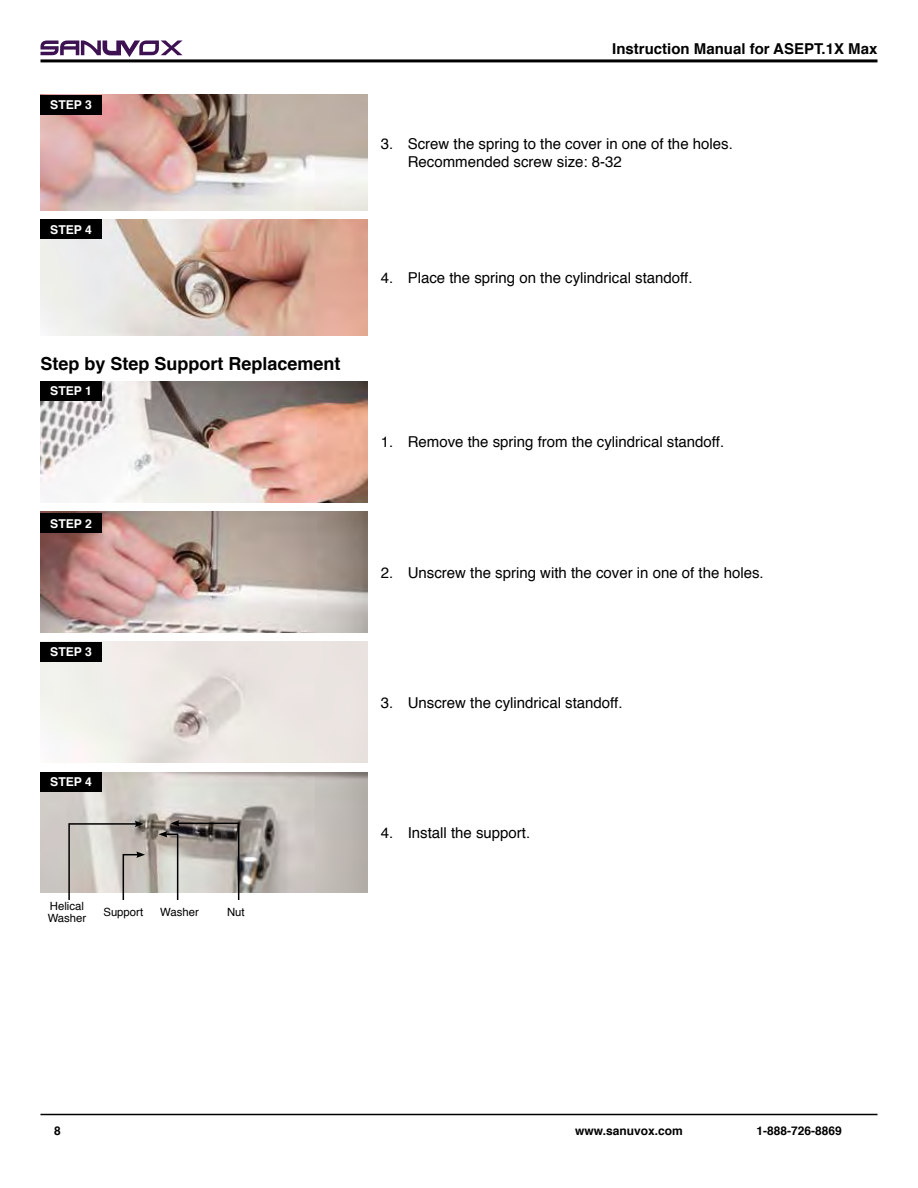
<style>
.page{position:relative;width:918px;height:1188px;background:#fff}
.page>*{position:absolute;margin:0;border:0;box-sizing:border-box;transform-origin:0 0}
.t1{font:700 18px "Helvetica";color:#000}
.t2{font:15px/18px "Helvetica";color:#000}
.t3{font:700 15px "Helvetica";color:#000}
.t4{font:700 12.15px "Helvetica";color:#fff}
.t5{font:700 12px "Helvetica";color:#000}
.t6{font:11.4px/12px "Helvetica";color:#000}
</style>
<div class="page">
<svg style="left:40px;top:41px;width:143px;height:16px"></svg>
<hr style="left:40px;top:59px;width:838px;height:3px;background:#000">
<hr style="left:40px;top:1114px;width:838px;height:1px;background:#000">
<img style="left:40px;top:381px;width:327px;height:121px">
<img style="left:40px;top:512px;width:327px;height:120px">
<img style="left:40px;top:642px;width:327px;height:120px">
<img style="left:40px;top:772px;width:327px;height:121px">
<svg style="left:68px;top:821px;width:77px;height:79px;background:#c7c3be"></svg>
<svg style="left:159px;top:820px;width:81px;height:80px;background:#a9a6a1"></svg>
<img style="left:40px;top:94px;width:327px;height:116px">
<img style="left:40px;top:220px;width:327px;height:116px">
<div style="left:40px;top:381px;width:62px;height:20px;background:#000"></div>
<div style="left:40px;top:513px;width:62px;height:20px;background:#000"></div>
<div style="left:40px;top:642px;width:62px;height:19px;background:#000"></div>
<div style="left:40px;top:772px;width:62px;height:20px;background:#000"></div>
<div style="left:40px;top:95px;width:62px;height:20px;background:#000"></div>
<div style="left:40px;top:220px;width:62px;height:19px;background:#000"></div>
<p class="t4" style="left:50px;top:95px;width:43px">STEP 3</p>
<p class="t4" style="left:50px;top:220px;width:43px">STEP 4</p>
<p class="t1" style="left:40px;top:349px;width:302px">Step by Step Support Replacement</p>
<p class="t4" style="left:50px;top:381px;width:43px">STEP 1</p>
<p class="t4" style="left:50px;top:514px;width:43px">STEP 2</p>
<p class="t4" style="left:50px;top:642px;width:43px">STEP 3</p>
<p class="t4" style="left:50px;top:772px;width:43px">STEP 4</p>
<p class="t6" style="left:48px;top:901px;width:40px">Helical<br>Washer</p>
<p class="t6" style="left:103px;top:907px;width:41px">Support</p>
<p class="t6" style="left:160px;top:907px;width:40px">Washer</p>
<p class="t6" style="left:227px;top:907px;width:19px">Nut</p>
<p class="t3" style="left:612px;top:37px;width:267px">Instruction Manual for ASEPT.1X Max</p>
<p class="t2" style="left:408px;top:135px;width:327px;text-indent:-27px">3. Screw the spring to the cover in one of the holes.<br>Recommended screw size: 8-32</p>
<p class="t2" style="left:381px;top:269px;width:313px">4. Place the spring on the cylindrical standoff.</p>
<p class="t2" style="left:381px;top:434px;width:345px">1. Remove the spring from the cylindrical standoff.</p>
<p class="t2" style="left:381px;top:564px;width:384px">2. Unscrew the spring with the cover in one of the holes.</p>
<p class="t2" style="left:381px;top:694px;width:243px">3. Unscrew the cylindrical standoff.</p>
<p class="t2" style="left:381px;top:824px;width:151px">4. Install the support.</p>
<p class="t5" style="left:54px;top:1121px;width:8px">8</p>
<p class="t5" style="left:575px;top:1121px;width:109px">www.sanuvox.com</p>
<p class="t5" style="left:756px;top:1121px;width:87px">1-888-726-8869</p>
</div>
